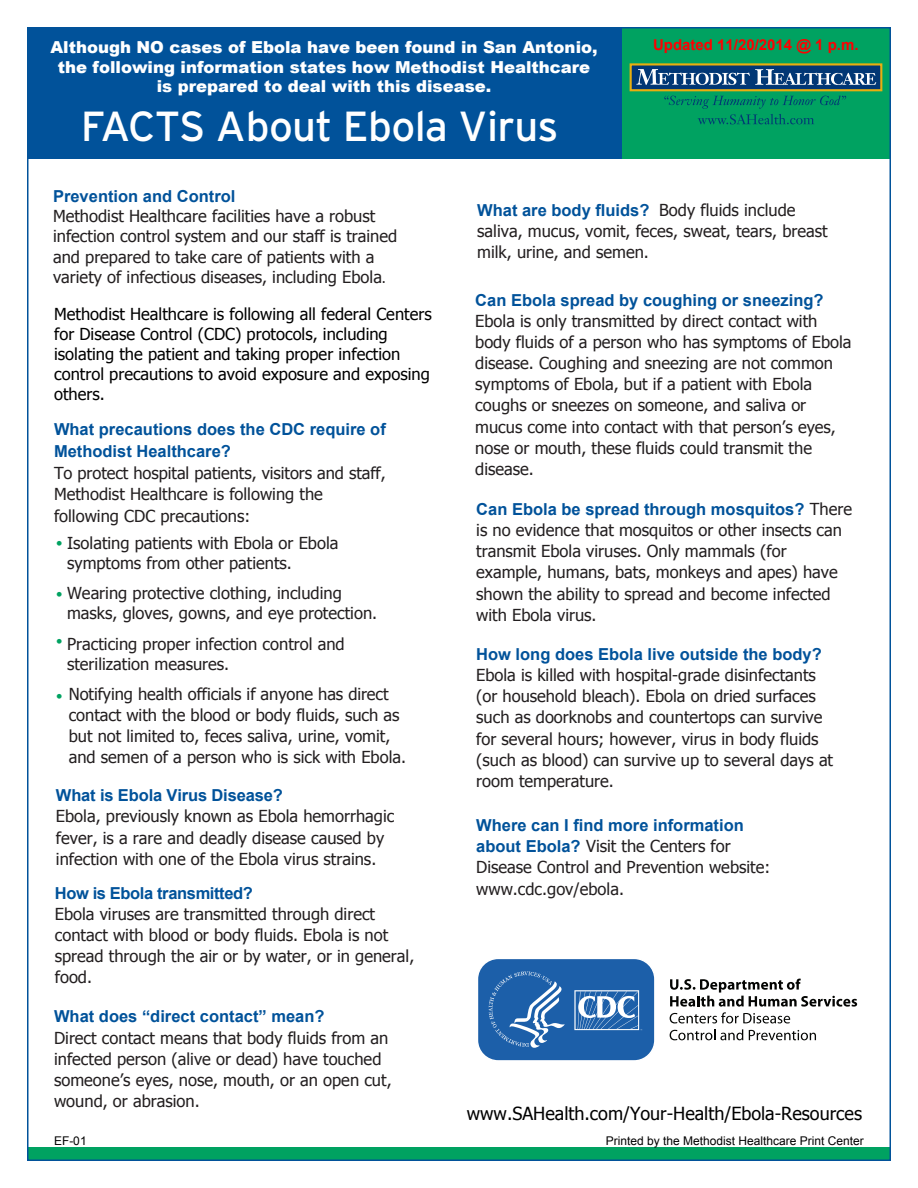
<style>
.page{position:relative;width:918px;height:1188px;background:#fff}
.page>*{position:absolute;margin:0;border:0;box-sizing:border-box;transform-origin:0 0}
.t1{font:42px "Interstate";letter-spacing:-.02em;color:#fff}
.t2{font:18px "Tahoma";color:#000}
.t3{font:16.5px/21.1px "Tahoma";color:#231f20}
.t4{font:16.5px/19.8px "Tahoma";color:#000}
.t5{font:900 16.5px/19.8px "Arial";color:#fff;text-align:center}
.t6{font:700 16.5px "Arial";color:#01529a}
.t7{font:700 15px "Arial";color:#f00}
.t8{font:12px "Arial";color:#000}
.s1{font-style:inherit}
.s2{font-family:"Arial";font-weight:700;color:#01529a}
.s3{font-size:13.5px}
.s4{font-family:"Cheltenham";font-size:13.5px;color:#00a261}
.s5{font-family:"Tahoma";font-weight:400;color:#231f20}
</style>
<div class="page">
<div style="left:620px;top:28px;width:271px;height:131px;background:#00a261"></div>
<div style="left:28px;top:27px;width:594px;height:132px;background:#01529a"></div>
<div style="left:27px;top:1148px;width:864px;height:13px;background:#00a261"></div>
<div style="left:631px;top:64px;width:250px;height:26px;background:#013775"></div>
<div style="left:630px;top:63px;width:252px;height:28px;border:2px solid #e8ae0f"></div>
<svg style="left:636px;top:69px;width:240px;height:16px"></svg>
<svg style="left:664px;top:96px;width:182px;height:28px"></svg>
<svg style="left:670px;top:979px;width:187px;height:44px"></svg>
<svg style="left:670px;top:1029px;width:73px;height:11px"></svg>
<svg style="left:749px;top:1030px;width:67px;height:10px"></svg>
<svg style="left:478px;top:959px;width:177px;height:102px;background:#3b75b4"></svg>
<p class="t5" style="left:50px;top:37px;width:549px">Although NO cases of Ebola have been found in San Antonio, the following information states how Methodist Healthcare is prepared to deal with this disease.</p>
<p class="t1" style="left:81px;top:103px;width:479px">FACTS About Ebola Virus</p>
<p class="t7" style="left:653px;top:35px;width:207px">Updated 1<span class="s1">1/20</span>/2014 <span class="s1">@ 1 p.m.</span></p>
<p class="t3" style="left:53px;top:185px;width:346px;line-height:20.2px"><span class="s2">Prevention and Control<br></span>Methodist Healthcare facilities have a robust infection control system and our staff is trained and prepared to take care of patients with a variety of infectious diseases, including Ebola<span class="s3">.</span></p>
<p class="t4" style="left:54px;top:304px;width:379px">Methodist Healthcare is following all federal Centers for Disease Control (CDC) protocols, including isolating the patient and taking proper infection control precautions to avoid exposure and exposing others.</p>
<p class="t3" style="left:54px;top:418px;width:333px;line-height:21.6px"><span class="s2">What precautions does the CDC require of Methodist Healthcare?<br></span>To protect hospital patients, visitors and staff, Methodist Healthcare is following the following CDC precautions:</p>
<p class="t3" style="left:67px;top:532px;width:273px;line-height:20px;text-indent:-11px"><span class="s4">•</span> Isolating patients with Ebola or Ebola symptoms from other patients.</p>
<p class="t3" style="left:67px;top:582px;width:312px;line-height:20px;text-indent:-11px"><span class="s4">•</span> Wearing protective clothing, including masks, gloves, gowns, and eye protection.</p>
<p class="t3" style="left:67px;top:633px;width:279px;line-height:20px;text-indent:-11px"><sup>•</sup> Practicing proper infection control and sterilization measures.</p>
<p class="t3" style="left:69px;top:683px;width:339px;text-indent:-13px"><span class="s4">•</span> Notifying health officials if anyone has direct contact with the blood or body fluids, such as but not limited to, feces saliva, urine, vomit, and semen of a person who is sick with Ebola.</p>
<p class="t3" style="left:56px;top:783px;width:340px"><span class="s2">What is Ebola Virus Disease?<br></span>Ebola, previously known as Ebola hemorrhagic fever, is a rare and deadly disease caused by infection with one of the Ebola virus strains.</p>
<p class="t3" style="left:55px;top:882px;width:361px"><span class="s2">How is Ebola transmitted?<br></span>Ebola viruses are transmitted through direct contact with blood or body fluids. Ebola is not spread through the air or by water, or in general, food.</p>
<p class="t3" style="left:54px;top:1005px;width:339px"><span class="s2">What does “direct contact” mean?<br></span>Direct contact means that body fluids from an infected person (alive or dead) have touched someone’s eyes, nose, mouth, or an open cut, wound, or abrasion.</p>
<p class="t3" style="left:477px;top:199px;width:352px"><span class="s2">What are body fluids?</span> Body fluids include saliva, mucus, vomit, feces, sweat, tears, breast milk, urine, and semen.</p>
<p class="t3" style="left:475px;top:288px;width:378px"><span class="s2">Can Ebola spread by coughing or sneezing?<br></span>Ebola is only transmitted by direct contact with body fluids of a person who has symptoms of Ebola disease. Coughing and sneezing are not common symptoms of Ebola, but if a patient with Ebola coughs or sneezes on someone, and saliva or mucus come into contact with that person’s eyes, nose or mouth, these fluids could transmit the disease.</p>
<p class="t6" style="left:476px;top:498px;width:377px">Can Ebola be spread through mosquitos? <span class="s5">There</span></p>
<p class="t3" style="left:476px;top:519px;width:367px">is no evidence that mosquitos or other insects can transmit Ebola viruses. Only mammals (for example, humans, bats, monkeys and apes) have shown the ability to spread and become infected with Ebola virus.</p>
<p class="t3" style="left:476px;top:642px;width:358px"><span class="s2">How long does Ebola live outside the body?<br></span>Ebola is killed with hospital-grade disinfectants (or household bleach). Ebola on dried surfaces such as doorknobs and countertops can survive for several hours; however, virus in body fluids (such as blood) can survive up to several days at room temperature.</p>
<p class="t3" style="left:476px;top:813px;width:296px"><span class="s2">Where can I find more information about Ebola?</span> Visit the Centers for<br>Disease Control and Prevention website: www.cdc.gov/ebola.</p>
<p class="t2" style="left:467px;top:1101px;width:397px">www.SAHealth.com/Your-Health/Ebola-Resources</p>
<p class="t8" style="left:54px;top:1133px;width:34px">EF-01</p>
<p class="t8" style="left:606px;top:1133px;width:260px">Printed by the Methodist Healthcare Print Center</p>
</div>
